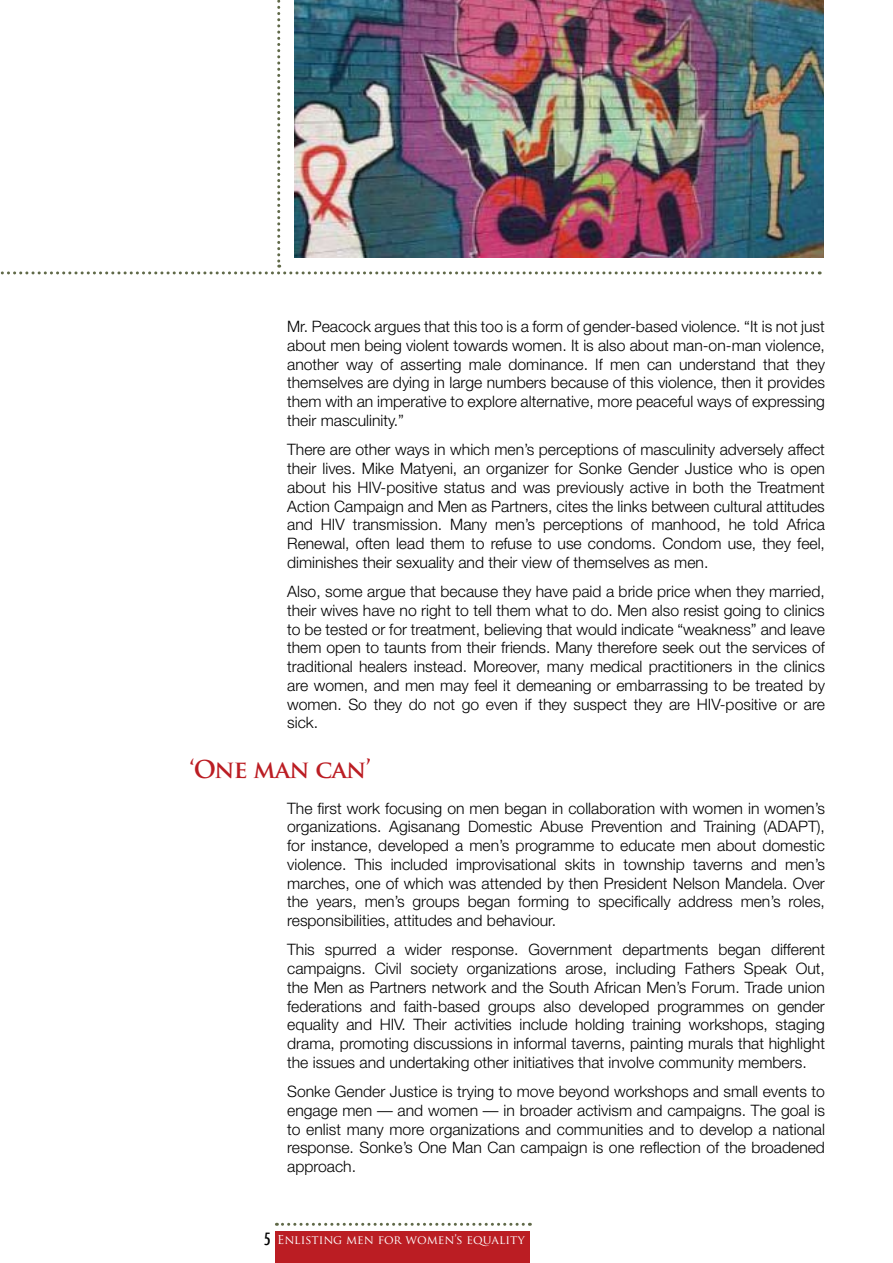
<style>
.page{position:relative;width:893px;height:1263px;background:#fff}
.page>*{position:absolute;margin:0;border:0;box-sizing:border-box;transform-origin:0 0}
.t1{font:700 24px "Trajan Pro";letter-spacing:-.03em;color:#bb1d23}
.t2{font:300 15.75px/18.8px "Helvetica Neue";color:#000;text-align:justify}
.t3{font:12px "Trajan Pro";color:#fff}
.s1{font-family:"Futura";font-weight:500;font-stretch:condensed;font-size:16.5px;color:#000}
</style>
<div class="page">
<svg style="left:276px;top:1223px;width:254px;height:3px"></svg>
<div style="left:275px;top:1231px;width:254px;height:32px;background:#bb1d23"></div>
<img style="left:0;top:0;width:820px;height:274px">
<p class="t2" style="left:287px;top:317px;width:539px">Mr. Peacock argues that this too is a form of gender-based violence. “It is not just about men being violent towards women. It is also about man-on-man violence, another way of asserting male dominance. If men can understand that they themselves are dying in large numbers because of this violence, then it provides them with an imperative to explore alternative, more peaceful ways of expressing their masculinity.”</p>
<p class="t2" style="left:287px;top:440px;width:539px">There are other ways in which men’s perceptions of masculinity adversely affect their lives. Mike Matyeni, an organizer for Sonke Gender Justice who is open about his HIV-positive status and was previously active in both the Treatment Action Campaign and Men as Partners, cites the links between cultural attitudes and HIV transmission. Many men’s perceptions of manhood, he told Africa Renewal, often lead them to refuse to use condoms. Condom use, they feel, diminishes their sexuality and their view of themselves as men.</p>
<p class="t2" style="left:287px;top:582px;width:539px">Also, some argue that because they have paid a bride price when they married, their wives have no right to tell them what to do. Men also resist going to clinics to be tested or for treatment, believing that would indicate “weakness” and leave them open to taunts from their friends. Many therefore seek out the services of traditional healers instead. Moreover, many medical practitioners in the clinics are women, and men may feel it demeaning or embarrassing to be treated by women. So they do not go even if they suspect they are HIV-positive or are sick.</p>
<h1 class="t1" style="left:189px;top:754px;width:183px">‘ONE MAN CAN’</h1>
<p class="t2" style="left:287px;top:798px;width:539px">The first work focusing on men began in collaboration with women in women’s organizations. Agisanang Domestic Abuse Prevention and Training (ADAPT), for instance, developed a men’s programme to educate men about domestic violence. This included improvisational skits in township taverns and men’s marches, one of which was attended by then President Nelson Mandela. Over the years, men’s groups began forming to specifically address men’s roles, responsibilities, attitudes and behaviour.</p>
<p class="t2" style="left:287px;top:940px;width:539px">This spurred a wider response. Government departments began different campaigns. Civil society organizations arose, including Fathers Speak Out, the Men as Partners network and the South African Men’s Forum. Trade union federations and faith-based groups also developed programmes on gender equality and HIV. Their activities include holding training workshops, staging drama, promoting discussions in informal taverns, painting murals that highlight the issues and undertaking other initiatives that involve community members.</p>
<p class="t2" style="left:287px;top:1082px;width:539px">Sonke Gender Justice is trying to move beyond workshops and small events to engage men — and women — in broader activism and campaigns. The goal is to enlist many more organizations and communities and to develop a national response. Sonke’s One Man Can campaign is one reflection of the broadened approach.</p>
<p class="t3" style="left:264px;top:1232px;width:262px"><span class="s1">5</span> Enlisting men for women’s equality</p>
</div>
